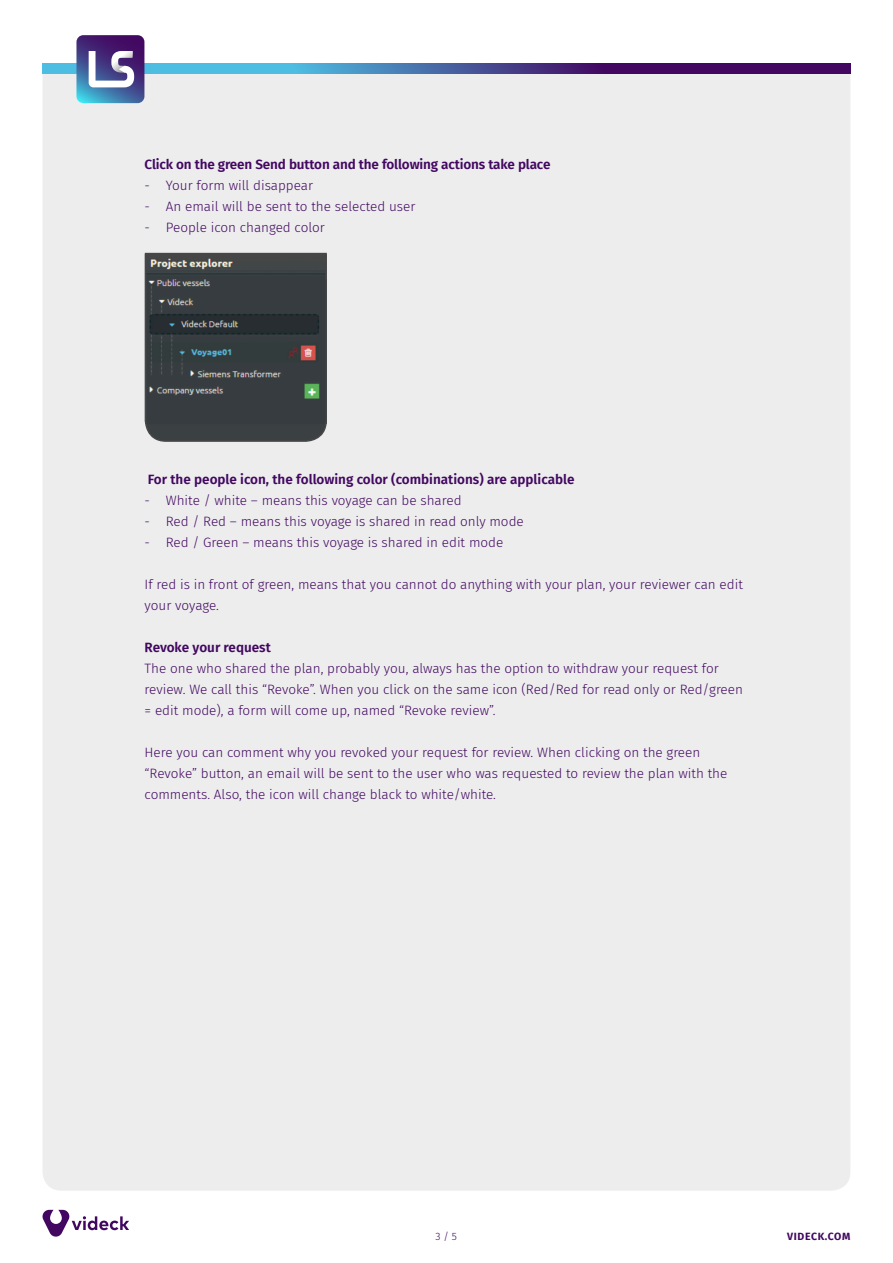
<style>
.page{position:relative;width:893px;height:1263px;background:#fff}
.page>*{position:absolute;margin:0;border:0;box-sizing:border-box;transform-origin:0 0}
.t1{font:300 13.5px/21px "Fira Sans";color:#420861}
.t2{font:600 13.5px "Fira Sans";letter-spacing:-.01em;color:#420861}
.t3{font:700 10.5px "Fira Sans";letter-spacing:.06em;color:#420861}
.t4{font:300 10.5px "Fira Sans";color:#420861}
</style>
<div class="page">
<div style="left:43px;top:73px;width:807px;height:1118px;background:#ededed"></div>
<svg style="left:43px;top:64px;width:807px;height:9px;background:#475a9b"></svg>
<svg style="left:76px;top:35px;width:68px;height:68px;background:#656ba0"></svg>
<svg style="left:42px;top:1210px;width:87px;height:27px"></svg>
<svg style="left:144px;top:252px;width:184px;height:191px;background:#44494c"></svg>
<p class="t2" style="left:145px;top:153px;width:407px">Click on the green Send button and the following actions take place</p>
<p class="t1" style="left:145px;top:174px;width:170px">- Your form will disappear</p>
<p class="t1" style="left:145px;top:195px;width:272px">- An email will be sent to the selected user</p>
<p class="t1" style="left:145px;top:216px;width:182px">- People icon changed color</p>
<p class="t2" style="left:148px;top:468px;width:428px">For the people icon, the following color (combinations) are applicable</p>
<p class="t1" style="left:145px;top:489px;width:319px">- White / white – means this voyage can be shared</p>
<p class="t1" style="left:145px;top:510px;width:381px">- Red / Red – means this voyage is shared in read only mode</p>
<p class="t1" style="left:145px;top:531px;width:360px">- Red / Green – means this voyage is shared in edit mode</p>
<p class="t1" style="left:145px;top:573px;width:600px">If red is in front of green, means that you cannot do anything with your plan, your reviewer can edit your voyage.</p>
<p class="t2" style="left:145px;top:636px;width:128px">Revoke your request</p>
<p class="t1" style="left:145px;top:657px;width:600px">The one who shared the plan, probably you, always has the option to withdraw your request for review. We call this “Revoke”. When you click on the same icon (Red/Red for read only or Red/green = edit mode), a form will come up, named “Revoke review”.</p>
<p class="t1" style="left:145px;top:741px;width:584px">Here you can comment why you revoked your request for review. When clicking on the green “Revoke” button, an email will be sent to the user who was requested to review the plan with the comments. Also, the icon will change black to white/white.</p>
<p class="t4" style="left:435px;top:1228px;width:23px">3 / 5</p>
<p class="t3" style="left:787px;top:1227px;width:65px">VIDECK.COM</p>
</div>
